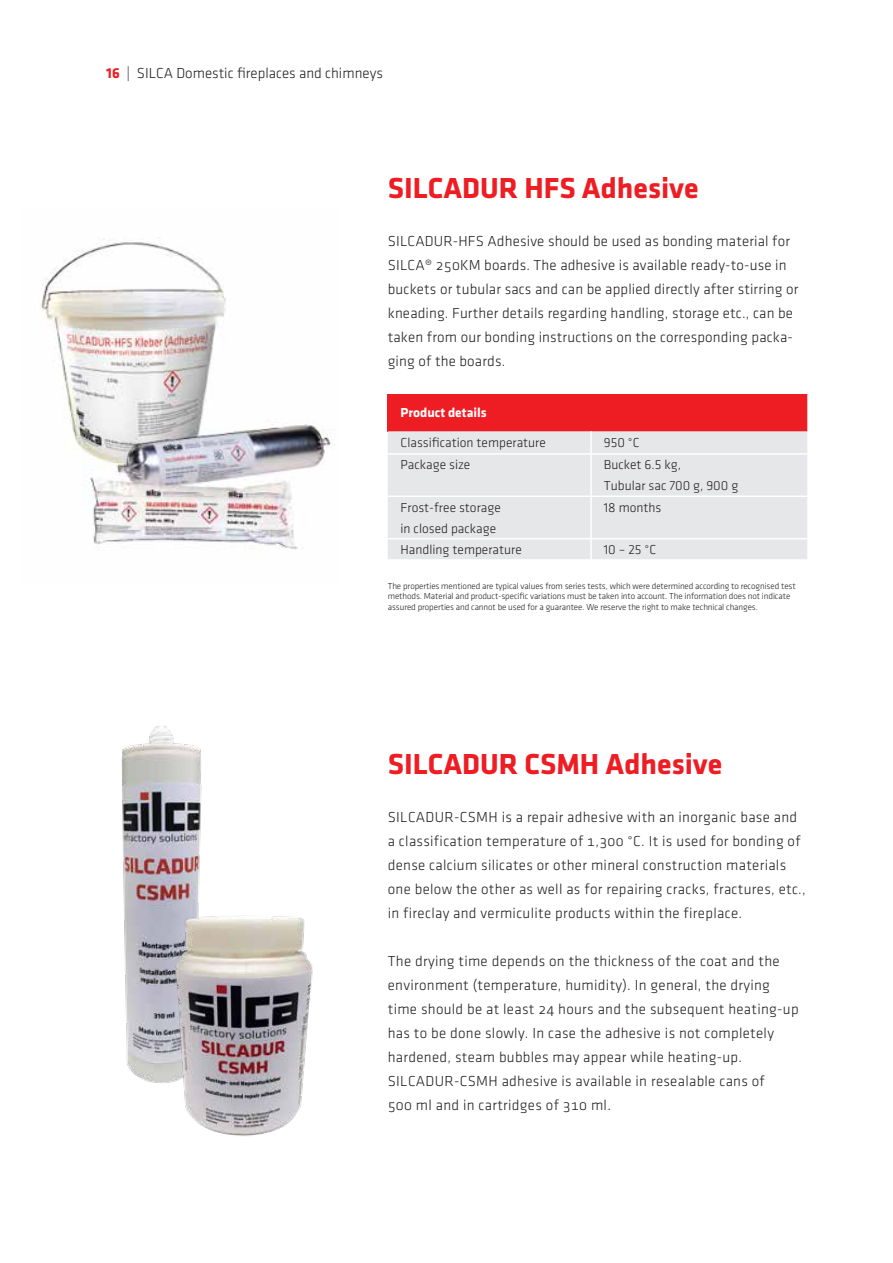
<style>
.page{position:relative;width:893px;height:1263px;background:#fff}
.page>*{position:absolute;margin:0;border:0;box-sizing:border-box;transform-origin:0 0}
.t1{font:700 30px "Klavika";color:#ee1d23}
.t2{font:15px/24px "Klavika Light OSTF";letter-spacing:.02em;color:#231f20}
.t3{font:15px "Klavika Light OSTF";color:#231f20}
.t4{font:300 13.5px/21px "Klavika";color:#231f20}
.t5{font:700 13.5px "Klavika";color:#fff}
.t6{font:9px/10.5px "Klavika Light OSTF";letter-spacing:-.01em;color:#231f20}
.s1{font-family:"Klavika";font-weight:700;color:#ee1d23}
</style>
<div class="page">
<div style="left:388px;top:394px;width:420px;height:37px;background:#ee1d23"></div>
<div style="left:388px;top:431px;width:419px;height:128px;background:#e6e7e9"></div>
<hr style="left:388px;top:453px;width:203px;height:2px;background:#fff">
<hr style="left:591px;top:453px;width:218px;height:2px;background:#fff">
<hr style="left:388px;top:495px;width:203px;height:2px;background:#fff">
<hr style="left:591px;top:495px;width:218px;height:2px;background:#fff">
<hr style="left:388px;top:538px;width:203px;height:1px;background:#fff">
<hr style="left:591px;top:538px;width:218px;height:1px;background:#fff">
<hr style="left:807px;top:394px;width:2px;height:37px;background:#fff">
<hr style="left:590px;top:431px;width:2px;height:22px;background:#fff">
<hr style="left:590px;top:455px;width:2px;height:40px;background:#fff">
<hr style="left:590px;top:497px;width:2px;height:41px;background:#fff">
<hr style="left:590px;top:539px;width:2px;height:20px;background:#fff">
<img style="left:121px;top:726px;width:81px;height:232px">
<img style="left:125px;top:880px;width:188px;height:256px">
<img style="left:40px;top:239px;width:291px;height:311px">
<p class="t3" style="left:106px;top:65px;width:278px"><span class="s1">16</span> | SILCA Domestic fireplaces and chimneys</p>
<h1 class="t1" style="left:388px;top:172px;width:313px">SILCADUR HFS Adhesive</h1>
<p class="t2" style="left:388px;top:229px;width:412px">SILCADUR-HFS Adhesive should be used as bonding material for SILCA® 250KM boards. The adhesive is available ready-to-use in buckets or tubular sacs and can be applied directly after stirring or kneading. Further details regarding handling, storage etc., can be taken from our bonding instructions on the corresponding packa&shy;ging of the boards.</p>
<p class="t5" style="left:401px;top:406px;width:88px">Product details</p>
<p class="t4" style="left:401px;top:432px;width:147px">Classification temperature</p>
<p class="t4" style="left:604px;top:432px;width:37px">950 °C</p>
<p class="t4" style="left:401px;top:454px;width:71px">Package size</p>
<p class="t4" style="left:604px;top:454px;width:136px">Bucket 6.5 kg,<br>Tubular sac 700 g, 900 g</p>
<p class="t4" style="left:401px;top:497px;width:102px">Frost-free storage in closed package</p>
<p class="t4" style="left:604px;top:497px;width:59px">18 months</p>
<p class="t4" style="left:401px;top:539px;width:123px">Handling temperature</p>
<p class="t4" style="left:604px;top:539px;width:54px">10 – 25 °C</p>
<p class="t6" style="left:388px;top:580px;width:409px">The properties mentioned are typical values from series tests, which were determined according to recognised test methods. Material and product-specific variations must be taken into account. The information does not indicate assured properties and cannot be used for a guarantee. We reserve the right to make technical changes.</p>
<h1 class="t1" style="left:388px;top:748px;width:336px">SILCADUR CSMH Adhesive</h1>
<p class="t2" style="left:388px;top:805px;width:420px">SILCADUR-CSMH is a repair adhesive with an inorganic base and a classification temperature of 1,300 °C. It is used for bonding of dense calcium silicates or other mineral construction materials one below the other as well as for repairing cracks, fractures, etc., in fireclay and vermiculite products within the fireplace.</p>
<p class="t2" style="left:388px;top:949px;width:412px">The drying time depends on the thickness of the coat and the environment (temperature, humidity). In general, the drying time should be at least 24 hours and the subsequent heating-up has to be done slowly. In case the adhesive is not completely hardened, steam bubbles may appear while heating-up.<br>SILCADUR-CSMH adhesive is available in resealable cans of<br>500 ml and in cartridges of 310 ml.</p>
</div>
